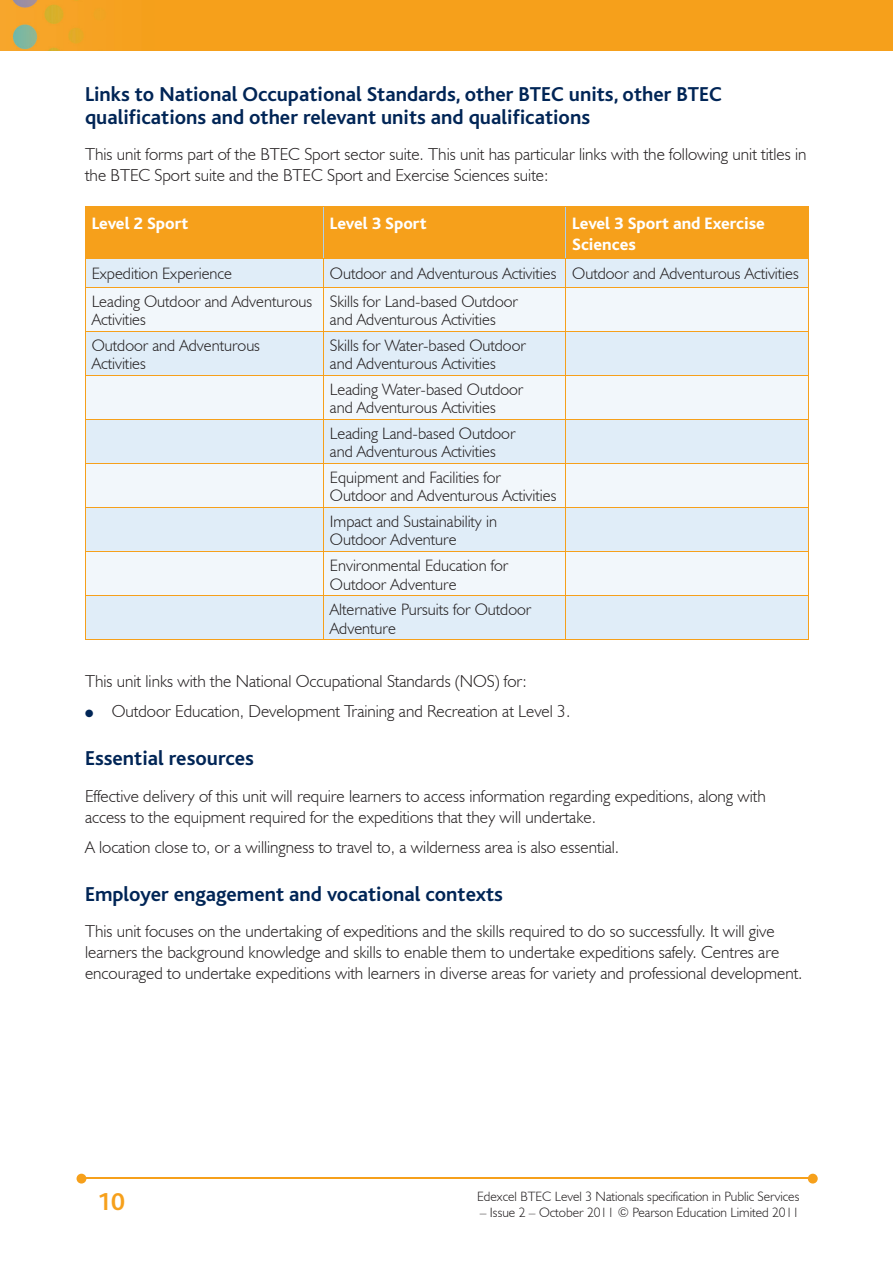
<style>
.page{position:relative;width:893px;height:1263px;background:#fff}
.page>*{position:absolute;margin:0;border:0;box-sizing:border-box;transform-origin:0 0}
.t1{font:700 25.5px "Bliss";color:#f6a01b}
.t2{font:700 21px/22.5px "Bliss";color:#002556}
.t3{font:300 17.25px/21px "Humanist 521 BT";color:#231f20}
.t4{font:800 17.25px/21px "Bliss";color:#fff}
.t5{font:300 16.5px/18.8px "Humanist 521 BT";color:#231f20}
.t6{font:300 13.5px "Humanist 521 BT";color:#231f20}
.s1{color:#002556}
</style>
<div class="page">
<img style="left:0;top:0;width:893px;height:51px">
<hr style="left:82px;top:1178px;width:728px;height:1px;background:#f6a01b">
<svg style="left:808px;top:1174px;width:10px;height:9px"></svg>
<svg style="left:77px;top:1174px;width:9px;height:9px"></svg>
<div style="left:86px;top:596px;width:722px;height:44px;background:#e0edf8"></div>
<svg style="left:86px;top:288px;width:722px;height:307px;fill:#f2f7fb"></svg>
<hr style="left:85px;top:206px;width:239px;height:1px;background:#f6a01b">
<hr style="left:324px;top:206px;width:242px;height:1px;background:#f6a01b">
<hr style="left:566px;top:206px;width:243px;height:1px;background:#f6a01b">
<svg style="left:85px;top:207px;width:724px;height:80px;background:#eebb69"></svg>
<hr style="left:566px;top:258px;width:243px;height:1px;background:#f6a01b">
<hr style="left:85px;top:288px;width:1px;height:43px;background:#f6a01b">
<hr style="left:85px;top:287px;width:239px;height:1px;background:#f6a01b">
<hr style="left:323px;top:288px;width:1px;height:43px;background:#f6a01b">
<hr style="left:324px;top:287px;width:242px;height:1px;background:#f6a01b">
<hr style="left:566px;top:288px;width:1px;height:43px;background:#f6a01b">
<hr style="left:808px;top:288px;width:1px;height:43px;background:#f6a01b">
<hr style="left:566px;top:287px;width:243px;height:1px;background:#f6a01b">
<hr style="left:85px;top:332px;width:1px;height:43px;background:#f6a01b">
<hr style="left:85px;top:331px;width:239px;height:1px;background:#f6a01b">
<hr style="left:323px;top:332px;width:1px;height:43px;background:#f6a01b">
<hr style="left:324px;top:331px;width:242px;height:1px;background:#f6a01b">
<hr style="left:566px;top:332px;width:1px;height:43px;background:#f6a01b">
<hr style="left:808px;top:332px;width:1px;height:43px;background:#f6a01b">
<hr style="left:566px;top:331px;width:243px;height:1px;background:#f6a01b">
<hr style="left:85px;top:376px;width:1px;height:43px;background:#f6a01b">
<hr style="left:85px;top:375px;width:239px;height:1px;background:#f6a01b">
<hr style="left:323px;top:376px;width:1px;height:43px;background:#f6a01b">
<hr style="left:324px;top:375px;width:242px;height:1px;background:#f6a01b">
<hr style="left:566px;top:376px;width:1px;height:43px;background:#f6a01b">
<hr style="left:808px;top:376px;width:1px;height:43px;background:#f6a01b">
<hr style="left:566px;top:375px;width:243px;height:1px;background:#f6a01b">
<hr style="left:85px;top:420px;width:1px;height:43px;background:#f6a01b">
<hr style="left:85px;top:419px;width:239px;height:1px;background:#f6a01b">
<hr style="left:323px;top:420px;width:1px;height:43px;background:#f6a01b">
<hr style="left:324px;top:419px;width:242px;height:1px;background:#f6a01b">
<hr style="left:566px;top:420px;width:1px;height:43px;background:#f6a01b">
<hr style="left:808px;top:420px;width:1px;height:43px;background:#f6a01b">
<hr style="left:566px;top:419px;width:243px;height:1px;background:#f6a01b">
<hr style="left:85px;top:464px;width:1px;height:43px;background:#f6a01b">
<hr style="left:85px;top:463px;width:239px;height:1px;background:#f6a01b">
<hr style="left:323px;top:464px;width:1px;height:43px;background:#f6a01b">
<hr style="left:324px;top:463px;width:242px;height:1px;background:#f6a01b">
<hr style="left:566px;top:464px;width:1px;height:43px;background:#f6a01b">
<hr style="left:808px;top:464px;width:1px;height:43px;background:#f6a01b">
<hr style="left:566px;top:463px;width:243px;height:1px;background:#f6a01b">
<hr style="left:85px;top:508px;width:1px;height:43px;background:#f6a01b">
<hr style="left:85px;top:507px;width:239px;height:1px;background:#f6a01b">
<hr style="left:323px;top:508px;width:1px;height:43px;background:#f6a01b">
<hr style="left:324px;top:507px;width:242px;height:1px;background:#f6a01b">
<hr style="left:566px;top:508px;width:1px;height:43px;background:#f6a01b">
<hr style="left:808px;top:508px;width:1px;height:43px;background:#f6a01b">
<hr style="left:566px;top:507px;width:243px;height:1px;background:#f6a01b">
<hr style="left:85px;top:552px;width:1px;height:43px;background:#f6a01b">
<hr style="left:85px;top:551px;width:239px;height:1px;background:#f6a01b">
<hr style="left:323px;top:552px;width:1px;height:43px;background:#f6a01b">
<hr style="left:324px;top:551px;width:242px;height:1px;background:#f6a01b">
<hr style="left:566px;top:552px;width:1px;height:43px;background:#f6a01b">
<hr style="left:808px;top:552px;width:1px;height:43px;background:#f6a01b">
<hr style="left:566px;top:551px;width:243px;height:1px;background:#f6a01b">
<hr style="left:85px;top:640px;width:239px;height:1px;background:#f6a01b">
<hr style="left:85px;top:596px;width:1px;height:44px;background:#f6a01b">
<hr style="left:85px;top:595px;width:239px;height:1px;background:#f6a01b">
<hr style="left:324px;top:640px;width:242px;height:1px;background:#f6a01b">
<hr style="left:323px;top:596px;width:1px;height:44px;background:#f6a01b">
<hr style="left:324px;top:595px;width:242px;height:1px;background:#f6a01b">
<hr style="left:566px;top:640px;width:243px;height:1px;background:#f6a01b">
<hr style="left:566px;top:596px;width:1px;height:44px;background:#f6a01b">
<hr style="left:808px;top:596px;width:1px;height:44px;background:#f6a01b">
<hr style="left:566px;top:595px;width:243px;height:1px;background:#f6a01b">
<p class="t2" style="left:85px;top:83px;width:638px">Links to National Occupational Standards, other BTEC units, other BTEC qualifications and other relevant units and qualifications</p>
<p class="t3" style="left:85px;top:143px;width:723px">This unit forms part of the BTEC Sport sector suite. This unit has particular links with the following unit titles in the BTEC Sport suite and the BTEC Sport and Exercise Sciences suite:</p>
<p class="t4" style="left:92px;top:213px;width:98px">Level 2 Sport</p>
<p class="t4" style="left:330px;top:213px;width:98px">Level 3 Sport</p>
<p class="t4" style="left:572px;top:213px;width:194px">Level 3 Sport and Exercise<br>Sciences</p>
<p class="t5" style="left:92px;top:264px;width:142px">Expedition Experience</p>
<p class="t5" style="left:330px;top:264px;width:470px">Outdoor and Adventurous Activities Outdoor and Adventurous Activities</p>
<p class="t5" style="left:92px;top:291px;width:222px">Leading Outdoor and Adventurous<br>Activities</p>
<p class="t5" style="left:330px;top:291px;width:190px">Skills for Land-based Outdoor and Adventurous Activities</p>
<p class="t5" style="left:92px;top:335px;width:170px">Outdoor and Adventurous<br>Activities</p>
<p class="t5" style="left:330px;top:335px;width:197px">Skills for Water-based Outdoor and Adventurous Activities</p>
<p class="t5" style="left:330px;top:379px;width:195px">Leading Water-based Outdoor and Adventurous Activities</p>
<p class="t5" style="left:330px;top:423px;width:187px">Leading Land-based Outdoor and Adventurous Activities</p>
<p class="t5" style="left:330px;top:467px;width:228px">Equipment and Facilities for<br>Outdoor and Adventurous Activities</p>
<p class="t5" style="left:330px;top:511px;width:169px">Impact and Sustainability in<br>Outdoor Adventure</p>
<p class="t5" style="left:330px;top:555px;width:180px">Environmental Education for<br>Outdoor Adventure</p>
<p class="t5" style="left:330px;top:599px;width:203px">Alternative Pursuits for Outdoor<br>Adventure</p>
<p class="t3" style="left:85px;top:670px;width:443px">This unit links with the National Occupational Standards (NOS) for:</p>
<p class="t3" style="left:85px;top:700px;width:487px"><span class="s1">●</span> Outdoor Education, Development Training and Recreation at Level 3.</p>
<p class="t2" style="left:85px;top:748px;width:170px">Essential resources</p>
<p class="t3" style="left:85px;top:785px;width:682px">Effective delivery of this unit will require learners to access information regarding expeditions, along with access to the equipment required for the expeditions that they will undertake.</p>
<p class="t3" style="left:85px;top:836px;width:536px">A location close to, or a willingness to travel to, a wilderness area is also essential.</p>
<p class="t2" style="left:85px;top:883px;width:419px">Employer engagement and vocational contexts</p>
<p class="t3" style="left:85px;top:920px;width:719px">This unit focuses on the undertaking of expeditions and the skills required to do so successfully. It will give learners the background knowledge and skills to enable them to undertake expeditions safely. Centres are encouraged to undertake expeditions with learners in diverse areas for variety and professional development.</p>
<h1 class="t1" style="left:97px;top:1188px;width:29px">10</h1>
<p class="t6" style="left:477px;top:1188px;width:324px">Edexcel BTEC Level 3 Nationals specification in Public Services</p>
<p class="t6" style="left:480px;top:1204px;width:321px">– Issue 2 – October 2011 © Pearson Education Limited 2011</p>
</div>
